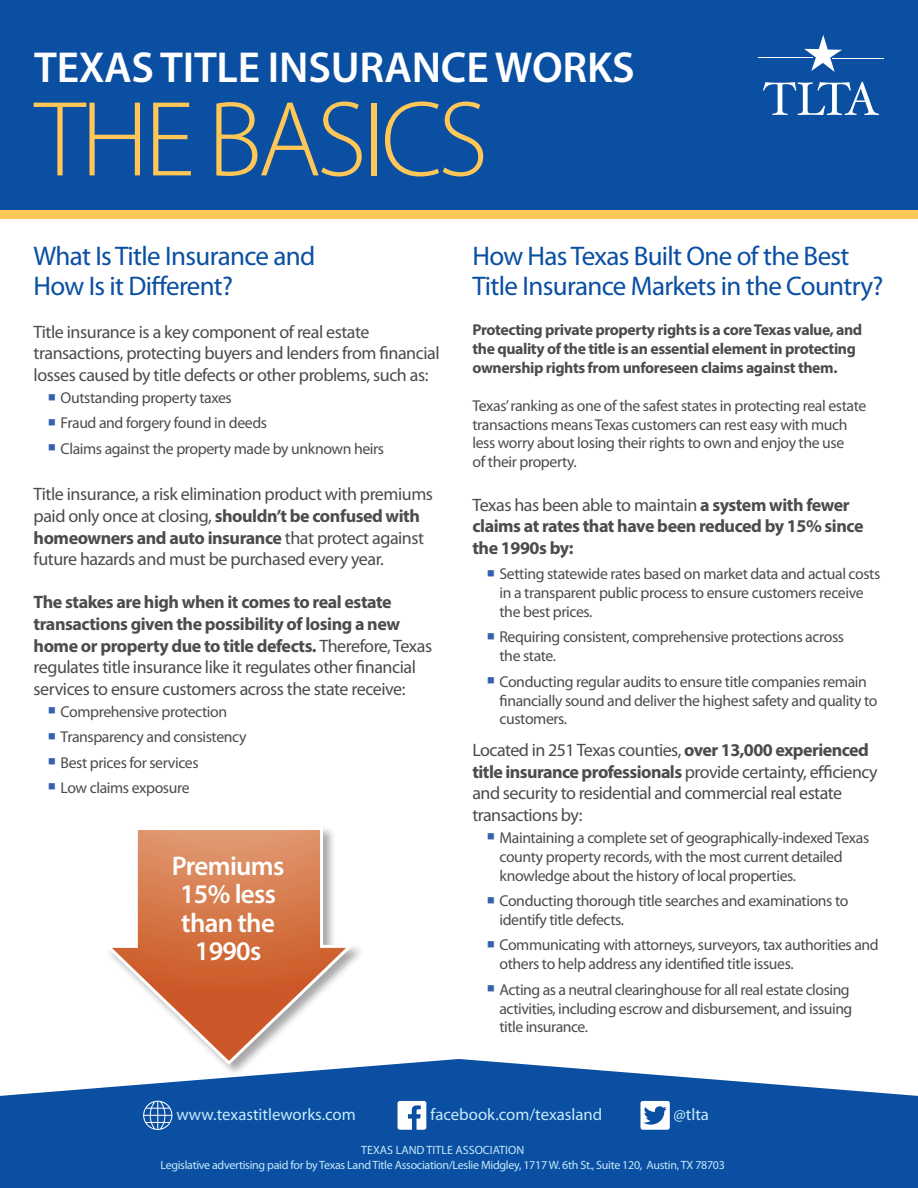
<style>
.page{position:relative;width:918px;height:1188px;background:#fff}
.page>*{position:absolute;margin:0;border:0;box-sizing:border-box;transform-origin:0 0}
.t1{font:300 108px "Myriad Pro";letter-spacing:-.04em;color:#fec757}
.t2{font:600 43.5px "Myriad Pro";letter-spacing:-.005em;color:#fff}
.t3{font:27px/30px "Myriad Pro";letter-spacing:-.025em;color:#0a4fa2}
.text_bullet{font:600 27px/28.5px "Myriad Pro";letter-spacing:-.025em;color:#fff;text-align:center}
.text{font:18px/21.6px "Myriad Pro";letter-spacing:-.025em;color:#4b4c4d}
.text-2{font:700 18px/21.6px "Myriad Pro";letter-spacing:-.025em;color:#4b4c4d}
.text-3{font:16.8px "Myriad Pro";color:#c6eafa}
.text_bullet-2{font:15.75px/18.9px "Myriad Pro";letter-spacing:-.025em;color:#4b4c4d}
.text_bullet-3{font:700 15.75px/18.9px "Myriad Pro";letter-spacing:-.025em;color:#4b4c4d}
.text-4{font:12px "Myriad Pro";letter-spacing:-.025em;color:#c6eafa}
.text-5{font:12px "Myriad Pro";color:#c6eafa}
.s1{color:#3660ad}
.s2{font-weight:700}
.s3{font-weight:400}
</style>
<div class="page">
<svg style="left:0;top:1059px;width:918px;height:39px;fill:#0a4fa2"></svg>
<div style="left:0;top:0;width:918px;height:211px;background:#0a4fa2"></div>
<hr style="left:758px;top:57px;width:55px;height:1px;background:#fff">
<hr style="left:832px;top:58px;width:52px;height:1px;background:#fff">
<svg style="left:804px;top:35px;width:38px;height:37px"></svg>
<svg style="left:763px;top:82px;width:116px;height:33px"></svg>
<div style="left:0;top:211px;width:918px;height:8px;background:#fec757"></div>
<div style="left:104px;top:825px;width:261px;height:252px;background:#231f20;opacity:.4"></div>
<svg style="left:101px;top:826px;width:256px;height:241px"></svg>
<div style="left:0;top:1098px;width:918px;height:90px;background:#0a4fa2"></div>
<svg style="left:398px;top:1101px;width:28px;height:29px"></svg>
<svg style="left:641px;top:1101px;width:29px;height:29px"></svg>
<svg style="left:143px;top:1101px;width:29px;height:29px"></svg>
<p class="t2" style="left:34px;top:40px;width:602px">TEXAS TITLE INSURANCE WORKS</p>
<p class="t1" style="left:35px;top:80px;width:455px">THE BASICS</p>
<p class="t3" style="left:34px;top:241px;width:283px">What Is Title Insurance and<br>How Is it Different?</p>
<p class="text" style="left:34px;top:321px;width:408px">Title insurance is a key component of real estate transactions, protecting buyers and lenders from financial losses caused by title defects or other problems, such as:</p>
<p class="text_bullet-2" style="left:47px;top:389px;width:186px"><span class="s1">▪</span> Outstanding property taxes</p>
<p class="text_bullet-2" style="left:47px;top:414px;width:221px"><span class="s1">▪</span> Fraud and forgery found in deeds</p>
<p class="text_bullet-2" style="left:47px;top:439px;width:339px"><span class="s1">▪</span> Claims against the property made by unknown heirs</p>
<p class="text" style="left:34px;top:484px;width:401px">Title insurance, a risk elimination product with premiums paid only once at closing, <span class="s2">shouldn’t be confused with homeowners and auto insurance</span> that protect against future hazards and must be purchased every year.</p>
<p class="text-2" style="left:34px;top:591px;width:400px">The stakes are high when it comes to real estate transactions given the possibility of losing a new home or property due to title defects. <span class="s3">Therefore, Texas regulates title insurance like it regulates other financial services to ensure customers across the state receive:</span></p>
<p class="text_bullet-2" style="left:47px;top:702px;width:182px"><span class="s1">▪</span> Comprehensive protection</p>
<p class="text_bullet-2" style="left:47px;top:728px;width:201px"><span class="s1">▪</span> Transparency and consistency</p>
<p class="text_bullet-2" style="left:47px;top:753px;width:153px"><span class="s1">▪</span> Best prices for services</p>
<p class="text_bullet-2" style="left:47px;top:779px;width:144px"><span class="s1">▪</span> Low claims exposure</p>
<p class="text_bullet" style="left:172px;top:851px;width:114px">Premiums<br>15% less than the<br>1990s</p>
<p class="t3" style="left:472px;top:241px;width:413px">How Has Texas Built One of the Best<br>Title Insurance Markets in the Country?</p>
<p class="text_bullet-3" style="left:472px;top:320px;width:391px">Protecting private property rights is a core Texas value, and the quality of the title is an essential element in protecting ownership rights from unforeseen claims against them.</p>
<p class="text_bullet-2" style="left:472px;top:396px;width:395px">Texas’ ranking as one of the safest states in protecting real estate transactions means Texas customers can rest easy with much less worry about losing their rights to own and enjoy the use<br>of their property.</p>
<p class="text-2" style="left:472px;top:493px;width:393px"><span class="s3">Texas has been able to maintain</span> a system with fewer claims at rates that have been reduced by 15% since the 1990s by:</p>
<p class="text_bullet-2" style="left:500px;top:565px;width:382px;text-indent:-14px"><span class="s1">▪</span> Setting statewide rates based on market data and actual costs in a transparent public process to ensure customers receive the best prices.</p>
<p class="text_bullet-2" style="left:500px;top:628px;width:346px;text-indent:-14px"><span class="s1">▪</span> Requiring consistent, comprehensive protections across the state.</p>
<p class="text_bullet-2" style="left:500px;top:672px;width:379px;text-indent:-14px"><span class="s1">▪</span> Conducting regular audits to ensure title companies remain financially sound and deliver the highest safety and quality to customers.</p>
<p class="text" style="left:472px;top:740px;width:407px">Located in 251 Texas counties, <span class="s2">over 13,000 experienced title insurance professionals</span> provide certainty, efficiency and security to residential and commercial real estate transactions by:</p>
<p class="text_bullet-2" style="left:500px;top:829px;width:371px;text-indent:-14px"><span class="s1">▪</span> Maintaining a complete set of geographically-indexed Texas county property records, with the most current detailed knowledge about the history of local properties.</p>
<p class="text_bullet-2" style="left:500px;top:892px;width:350px;text-indent:-14px"><span class="s1">▪</span> Conducting thorough title searches and examinations to identify title defects.</p>
<p class="text_bullet-2" style="left:500px;top:936px;width:381px;text-indent:-14px"><span class="s1">▪</span> Communicating with attorneys, surveyors, tax authorities and others to help address any identified title issues.</p>
<p class="text_bullet-2" style="left:500px;top:980px;width:354px;text-indent:-14px"><span class="s1">▪</span> Acting as a neutral clearinghouse for all real estate closing activities, including escrow and disbursement, and issuing title insurance.</p>
<p class="text-3" style="left:176px;top:1105px;width:181px">www.texastitleworks.com</p>
<p class="text-3" style="left:431px;top:1105px;width:173px">facebook.com/texasland</p>
<p class="text-3" style="left:674px;top:1105px;width:37px">@tlta</p>
<p class="text-5" style="left:361px;top:1144px;width:164px">TEXAS LAND TITLE ASSOCIATION</p>
<p class="text-4" style="left:161px;top:1158px;width:566px">Legislative advertising paid for by Texas Land Title Association/Leslie Midgley, 1717 W. 6th St., Suite 120, Austin, TX 78703</p>
</div>
